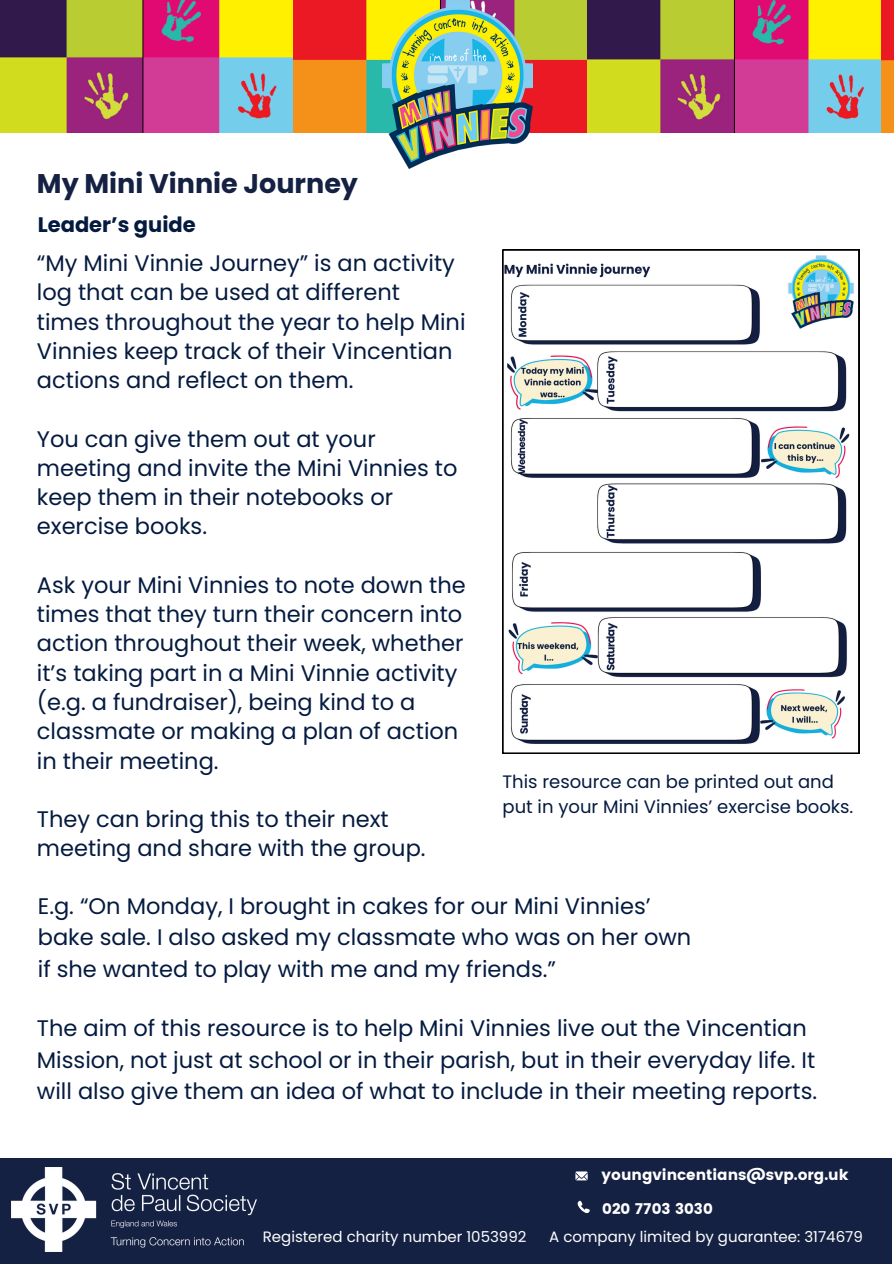
<style>
.page{position:relative;width:894px;height:1264px;background:#fff}
.page>*{position:absolute;margin:0;border:0;box-sizing:border-box;transform-origin:0 0}
.t1{font:700 27px "Poppins";color:#142143}
.t2{font:22.5px/29.2px "Poppins";color:#041a3f}
.t3{font:700 21px "Poppins";color:#041a3f}
.t4{font:18px/24.8px "Poppins";color:#041a3f}
.t5{font:15px "Poppins";color:#fff}
.t6{font:15px "Poppins";color:#fff}
</style>
<div class="page">
<svg style="left:502px;top:250px;width:356px;height:503px"></svg>
<img style="left:0;top:0;width:893px;height:132px">
<img style="left:382px;top:0;width:150px;height:169px">
<div style="left:0;top:1158px;width:891px;height:105px;background:#142143"></div>
<img style="left:12px;top:1167px;width:244px;height:84px">
<svg style="left:575px;top:1171px;width:12px;height:9px"></svg>
<svg style="left:577px;top:1200px;width:13px;height:13px"></svg>
<p class="t1" style="left:37px;top:165px;width:322px">My Mini Vinnie Journey</p>
<h3 class="t3" style="left:38px;top:210px;width:159px">Leader’s guide</h3>
<p class="t2" style="left:37px;top:248px;width:430px">“My Mini Vinnie Journey” is an activity log that can be used at different times throughout the year to help Mini Vinnies keep track of their Vincentian actions and reflect on them.</p>
<p class="t2" style="left:37px;top:424px;width:422px">You can give them out at your meeting and invite the Mini Vinnies to keep them in their notebooks or exercise books.</p>
<h1 class="t2" style="left:37px;top:570px;width:430px">Ask your Mini Vinnies to note down the times that they turn their concern into action throughout their week, whether it’s taking part in a Mini Vinnie activity (e.g. a fundraiser), being kind to a classmate or making a plan of action in their meeting.</h1>
<h2 class="t2" style="left:37px;top:804px;width:390px">They can bring this to their next meeting and share with the group.</h2>
<h3 class="t4" style="left:502px;top:769px;width:352px">This resource can be printed out and put in your Mini Vinnies’ exercise books.</h3>
<h3 class="t2" style="left:38px;top:890px;width:655px;line-height:31.5px">E.g. “On Monday, I brought in cakes for our Mini Vinnies’ bake sale. I also asked my classmate who was on her own if she wanted to play with me and my friends.”</h3>
<h3 class="t2" style="left:37px;top:1012px;width:781px;line-height:31.5px">The aim of this resource is to help Mini Vinnies live out the Vincentian<br>Mission, not just at school or in their parish, but in their everyday life. It will also give them an idea of what to include in their meeting reports.</h3>
<p class="t5" style="left:609px;top:1165px;width:248px">youngvincentians@svp.org.uk</p>
<p class="t5" style="left:609px;top:1198px;width:112px">020 703 3030</p>
<h4 class="t5" style="left:601px;top:1166px;width:248px">youngvincentians@svp.org.uk</h4>
<h3 class="t5" style="left:602px;top:1199px;width:112px">020 7703 3030</h3>
<h3 class="t6" style="left:263px;top:1226px;width:265px">Registered charity number 1053992</h3>
<p class="t6" style="left:549px;top:1226px;width:315px">A company limited by guarantee: 3174679</p>
</div>
